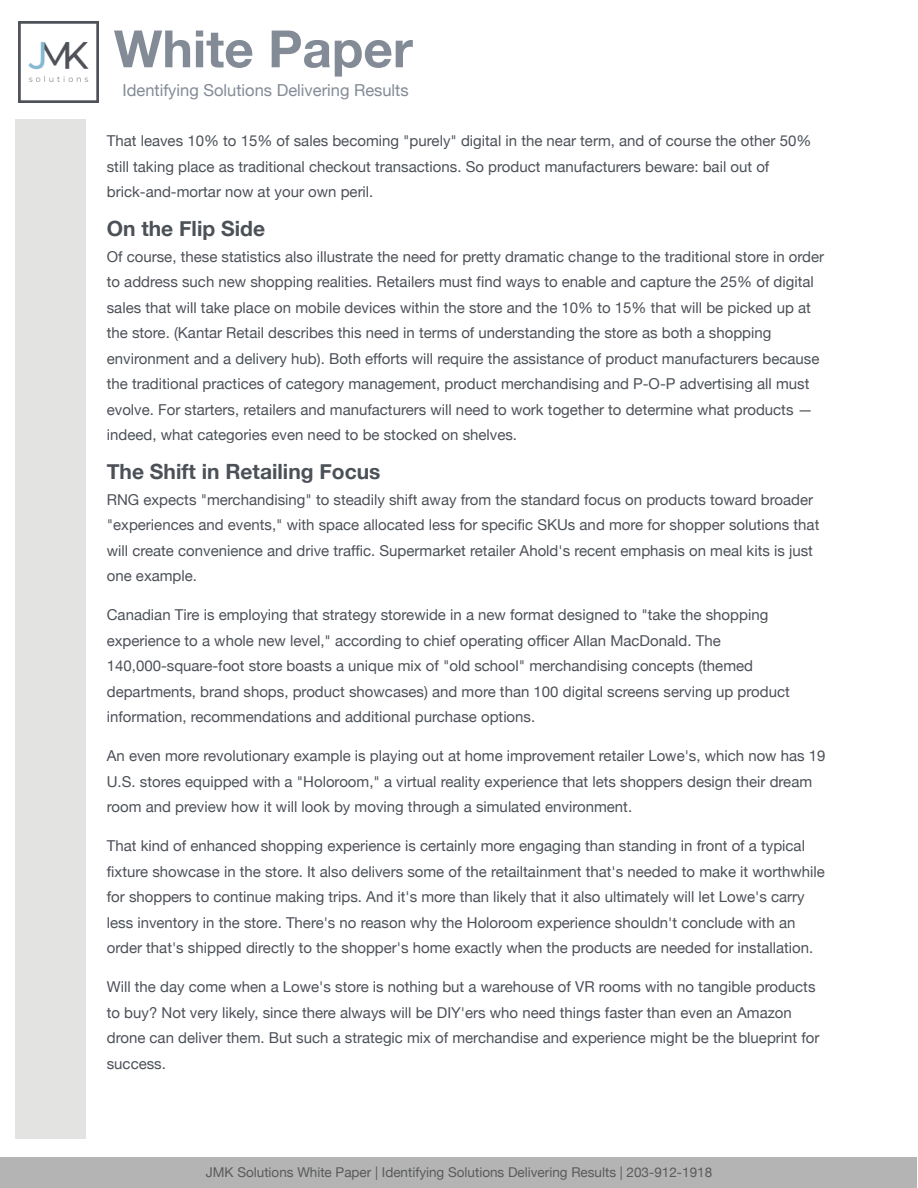
<style>
.page{position:relative;width:918px;height:1188px;background:#fff}
.page>*{position:absolute;margin:0;border:0;box-sizing:border-box;transform-origin:0 0}
.t1{font:700 21px "Helvetica Neue";color:#4c5158}
.t2{font:16.5px "Helvetica Neue";color:#838b96}
.t3{font:15px/25.5px "Helvetica Neue";color:#4c5158}
.t4{font:13.5px "Helvetica Neue";color:#595a5a}
</style>
<div class="page">
<div style="left:0;top:1158px;width:917px;height:30px;background:#b4b4b5"></div>
<img style="left:18px;top:22px;width:80px;height:80px">
<svg style="left:114px;top:31px;width:76px;height:36px"></svg>
<svg style="left:196px;top:31px;width:56px;height:37px"></svg>
<svg style="left:272px;top:31px;width:141px;height:46px"></svg>
<div style="left:15px;top:120px;width:71px;height:1019px;background:#e3e3e2"></div>
<p class="t2" style="left:122px;top:78px;width:288px">Identifying Solutions Delivering Results</p>
<p class="t3" style="left:107px;top:129px;width:706px">That leaves 10% to 15% of sales becoming "purely" digital in the near term, and of course the other 50% still taking place as traditional checkout transactions. So product manufacturers beware: bail out of brick-and-mortar now at your own peril.</p>
<h1 class="t1" style="left:107px;top:212px;width:160px">On the Flip Side</h1>
<p class="t3" style="left:107px;top:244px;width:719px">Of course, these statistics also illustrate the need for pretty dramatic change to the traditional store in order to address such new shopping realities. Retailers must find ways to enable and capture the 25% of digital sales that will take place on mobile devices within the store and the 10% to 15% that will be picked up at the store. (Kantar Retail describes this need in terms of understanding the store as both a shopping environment and a delivery hub). Both efforts will require the assistance of product manufacturers because the traditional practices of category management, product merchandising and P-O-P advertising all must evolve. For starters, retailers and manufacturers will need to work together to determine what products — indeed, what categories even need to be stocked on shelves.</p>
<h1 class="t1" style="left:107px;top:455px;width:275px">The Shift in Retailing Focus</h1>
<p class="t3" style="left:107px;top:487px;width:714px">RNG expects "merchandising" to steadily shift away from the standard focus on products toward broader "experiences and events," with space allocated less for specific SKUs and more for shopper solutions that will create convenience and drive traffic. Supermarket retailer Ahold's recent emphasis on meal kits is just one example.</p>
<p class="t3" style="left:107px;top:603px;width:684px">Canadian Tire is employing that strategy storewide in a new format designed to "take the shopping experience to a whole new level," according to chief operating officer Allan MacDonald. The 140,000-square-foot store boasts a unique mix of "old school" merchandising concepts (themed departments, brand shops, product showcases) and more than 100 digital screens serving up product information, recommendations and additional purchase options.</p>
<p class="t3" style="left:107px;top:744px;width:720px">An even more revolutionary example is playing out at home improvement retailer Lowe's, which now has 19<br>U.S. stores equipped with a "Holoroom," a virtual reality experience that lets shoppers design their dream room and preview how it will look by moving through a simulated environment.</p>
<p class="t3" style="left:107px;top:834px;width:720px">That kind of enhanced shopping experience is certainly more engaging than standing in front of a typical fixture showcase in the store. It also delivers some of the retailtainment that's needed to make it worthwhile for shoppers to continue making trips. And it's more than likely that it also ultimately will let Lowe's carry less inventory in the store. There's no reason why the Holoroom experience shouldn't conclude with an order that's shipped directly to the shopper's home exactly when the products are needed for installation.</p>
<p class="t3" style="left:107px;top:975px;width:714px">Will the day come when a Lowe's store is nothing but a warehouse of VR rooms with no tangible products to buy? Not very likely, since there always will be DIY'ers who need things faster than even an Amazon drone can deliver them. But such a strategic mix of merchandise and experience might be the blueprint for success.</p>
<p class="t4" style="left:206px;top:1163px;width:508px">JMK Solutions White Paper | Identifying Solutions Delivering Results | 203-912-1918</p>
</div>
